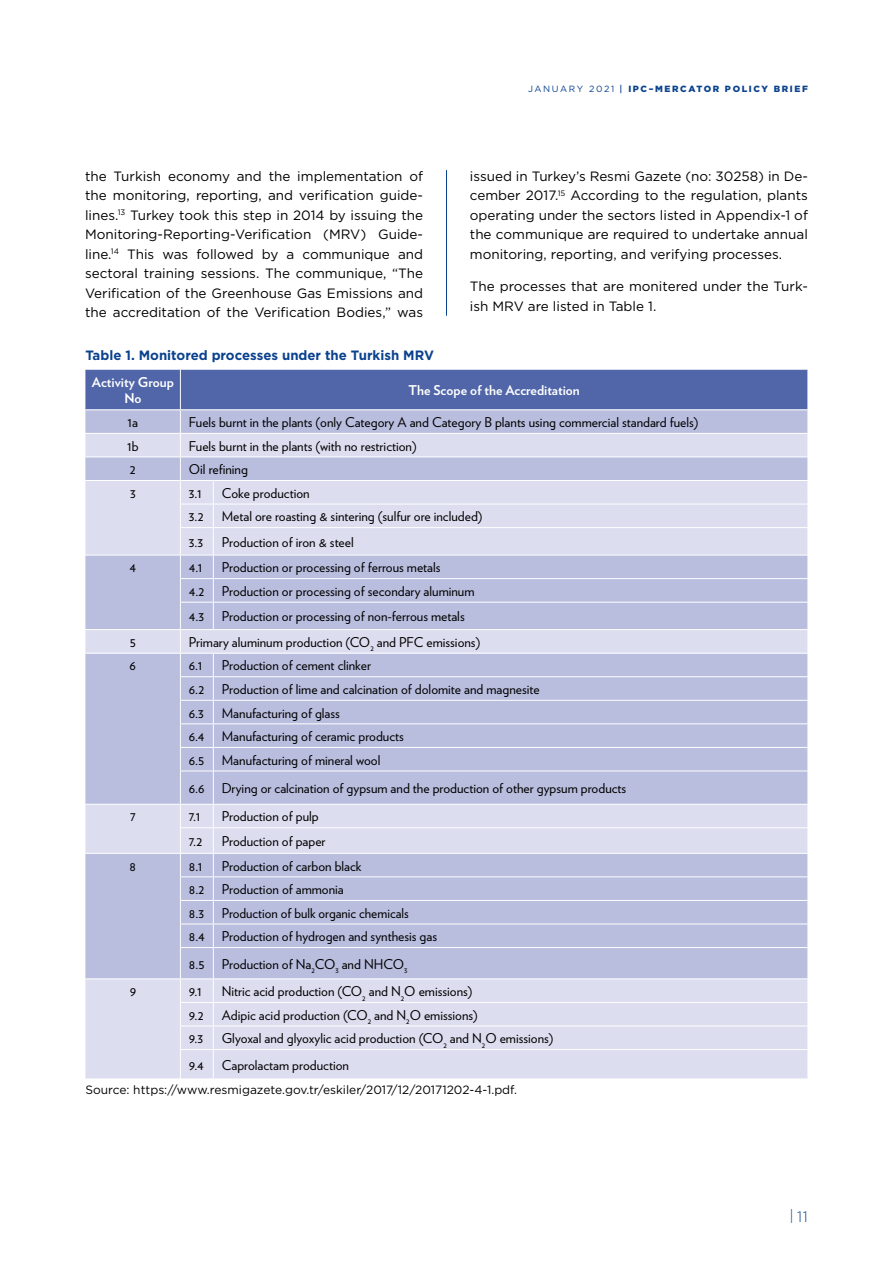
<style>
.page{position:relative;width:893px;height:1263px;background:#fff}
.page>*{position:absolute;margin:0;border:0;box-sizing:border-box;transform-origin:0 0}
.t1{font:300 15px "Gotham";color:#0b428e}
.t2{font:13.5px "Verlag";color:#000}
.t3{font:13.5px/19.5px "Gotham";color:#000;text-align:justify}
.t4{font:700 13.5px "Gotham";color:#0b428e}
.t5{font:700 13.5px/16.5px "Verlag";color:#fff;text-align:center}
.t6{font:12px "Gotham";color:#000}
.t7{font:900 9px "Gotham";letter-spacing:.18em;color:#0b428e}
.s1{font-weight:400}
.s2{font-weight:500}
</style>
<div class="page">
<hr style="left:446px;top:170px;width:1px;height:146px;background:#0b428e">
<svg style="left:85px;top:771px;width:722px;height:307px;background:#cacce6"></svg>
<hr style="left:180px;top:771px;width:33px;height:1px;background:#fff">
<hr style="left:180px;top:771px;width:1px;height:33px;background:#fff">
<hr style="left:213px;top:771px;width:595px;height:1px;background:#fff">
<hr style="left:213px;top:771px;width:1px;height:33px;background:#fff">
<hr style="left:85px;top:804px;width:95px;height:1px;background:#fff">
<hr style="left:180px;top:804px;width:33px;height:1px;background:#fff">
<hr style="left:213px;top:804px;width:595px;height:1px;background:#fff">
<hr style="left:180px;top:827px;width:33px;height:1px;background:#fff">
<hr style="left:213px;top:827px;width:595px;height:1px;background:#fff">
<hr style="left:85px;top:853px;width:95px;height:1px;background:#fff">
<hr style="left:180px;top:853px;width:33px;height:1px;background:#fff">
<hr style="left:213px;top:853px;width:595px;height:1px;background:#fff">
<hr style="left:180px;top:876px;width:33px;height:1px;background:#fff">
<hr style="left:213px;top:876px;width:595px;height:1px;background:#fff">
<hr style="left:180px;top:900px;width:33px;height:1px;background:#fff">
<hr style="left:213px;top:900px;width:595px;height:1px;background:#fff">
<hr style="left:180px;top:924px;width:33px;height:1px;background:#fff">
<svg style="left:180px;top:805px;width:1px;height:142px"></svg>
<hr style="left:213px;top:924px;width:595px;height:1px;background:#fff">
<svg style="left:213px;top:805px;width:1px;height:142px"></svg>
<hr style="left:180px;top:947px;width:33px;height:1px;background:#fff">
<hr style="left:180px;top:948px;width:1px;height:30px;background:#fff">
<hr style="left:213px;top:947px;width:595px;height:1px;background:#fff">
<hr style="left:213px;top:948px;width:1px;height:30px;background:#fff">
<hr style="left:85px;top:978px;width:95px;height:1px;background:#fff">
<hr style="left:180px;top:978px;width:33px;height:1px;background:#fff">
<hr style="left:213px;top:978px;width:595px;height:1px;background:#fff">
<hr style="left:180px;top:1002px;width:33px;height:1px;background:#fff">
<hr style="left:213px;top:1002px;width:595px;height:1px;background:#fff">
<hr style="left:180px;top:1026px;width:33px;height:1px;background:#fff">
<hr style="left:213px;top:1026px;width:595px;height:1px;background:#fff">
<hr style="left:180px;top:1049px;width:33px;height:1px;background:#fff">
<svg style="left:180px;top:979px;width:1px;height:99px"></svg>
<hr style="left:213px;top:1049px;width:595px;height:1px;background:#fff">
<svg style="left:213px;top:979px;width:1px;height:99px"></svg>
<svg style="left:85px;top:370px;width:723px;height:401px;background:#bbc0de"></svg>
<svg style="left:807px;top:805px;width:1px;height:142px"></svg>
<svg style="left:807px;top:979px;width:1px;height:99px"></svg>
<p class="t7" style="left:528px;top:83px;width:281px"><span class="s1">JANUARY 2021</span> <span class="s2">|</span> IPC–MERCATOR POLICY BRIEF</p>
<p class="t3" style="left:85px;top:166px;width:340px">the Turkish economy and the implementation of the monitoring, reporting, and verification guide&shy;lines.<sup>13</sup> Turkey took this step in 2014 by issuing the Monitoring-Reporting-Verification (MRV) Guide&shy;line.<sup>14</sup> This was followed by a communique and sectoral training sessions. The communique, “The Verification of the Greenhouse Gas Emissions and the accreditation of the Verification Bodies,” was</p>
<p class="t3" style="left:470px;top:166px;width:340px">issued in Turkey’s Resmi Gazete (no: 30258) in De&shy;cember 2017.<sup>15</sup> According to the regulation, plants operating under the sectors listed in Appendix-1 of the communique are required to undertake annual monitoring, reporting, and verifying processes.</p>
<p class="t3" style="left:470px;top:276px;width:340px">The processes that are monitered under the Turk&shy;ish MRV are listed in Table 1.</p>
<p class="t4" style="left:85px;top:346px;width:350px">Table 1. Monitored processes under the Turkish MRV</p>
<p class="t5" style="left:92px;top:373px;width:83px">Activity Group<br>No</p>
<p class="t5" style="left:408px;top:381px;width:173px">The Scope of the Accreditation</p>
<p class="t2" style="left:128px;top:412px;width:12px">1a</p>
<p class="t2" style="left:189px;top:412px;width:511px">Fuels burnt in the plants (only Category A and Category B plants using commercial standard fuels)</p>
<p class="t2" style="left:127px;top:436px;width:13px">1b</p>
<p class="t2" style="left:189px;top:436px;width:229px">Fuels burnt in the plants (with no restriction)</p>
<p class="t2" style="left:130px;top:459px;width:7px">2</p>
<p class="t2" style="left:189px;top:459px;width:61px">Oil refining</p>
<p class="t2" style="left:130px;top:483px;width:7px">3</p>
<p class="t2" style="left:189px;top:483px;width:14px">3.1</p>
<p class="t2" style="left:222px;top:483px;width:89px">Coke production</p>
<p class="t2" style="left:189px;top:506px;width:16px">3.2</p>
<p class="t2" style="left:222px;top:506px;width:262px">Metal ore roasting &amp; sintering (sulfur ore included)</p>
<p class="t2" style="left:189px;top:532px;width:16px">3.3</p>
<p class="t2" style="left:222px;top:532px;width:133px">Production of iron &amp; steel</p>
<p class="t2" style="left:130px;top:557px;width:8px">4</p>
<p class="t2" style="left:189px;top:557px;width:15px">4.1</p>
<p class="t2" style="left:222px;top:557px;width:220px">Production or processing of ferrous metals</p>
<p class="t2" style="left:189px;top:581px;width:17px">4.2</p>
<p class="t2" style="left:222px;top:581px;width:254px">Production or processing of secondary aluminum</p>
<p class="t2" style="left:189px;top:606px;width:17px">4.3</p>
<p class="t2" style="left:222px;top:606px;width:244px">Production or processing of non-ferrous metals</p>
<p class="t2" style="left:130px;top:632px;width:8px">5</p>
<p class="t2" style="left:189px;top:632px;width:293px">Primary aluminum production (CO<sub>2</sub> and PFC emissions)</p>
<p class="t2" style="left:130px;top:655px;width:8px">6</p>
<p class="t2" style="left:189px;top:655px;width:15px">6.1</p>
<p class="t2" style="left:222px;top:655px;width:151px">Production of cement clinker</p>
<p class="t2" style="left:189px;top:679px;width:17px">6.2</p>
<p class="t2" style="left:222px;top:679px;width:319px">Production of lime and calcination of dolomite and magnesite</p>
<p class="t2" style="left:189px;top:702px;width:17px">6.3</p>
<p class="t2" style="left:222px;top:702px;width:120px">Manufacturing of glass</p>
<p class="t2" style="left:189px;top:726px;width:17px">6.4</p>
<p class="t2" style="left:222px;top:726px;width:183px">Manufacturing of ceramic products</p>
<p class="t2" style="left:189px;top:750px;width:17px">6.5</p>
<p class="t2" style="left:222px;top:750px;width:160px">Manufacturing of mineral wool</p>
<p class="t2" style="left:189px;top:778px;width:17px">6.6</p>
<p class="t2" style="left:222px;top:778px;width:406px">Drying or calcination of gypsum and the production of other gypsum products</p>
<p class="t2" style="left:130px;top:806px;width:7px">7</p>
<p class="t2" style="left:189px;top:806px;width:13px">7.1</p>
<p class="t2" style="left:222px;top:806px;width:98px">Production of pulp</p>
<p class="t2" style="left:189px;top:831px;width:15px">7.2</p>
<p class="t2" style="left:222px;top:831px;width:105px">Production of paper</p>
<p class="t2" style="left:130px;top:855px;width:8px">8</p>
<p class="t2" style="left:189px;top:855px;width:15px">8.1</p>
<p class="t2" style="left:222px;top:855px;width:141px">Production of carbon black</p>
<p class="t2" style="left:189px;top:879px;width:17px">8.2</p>
<p class="t2" style="left:222px;top:879px;width:123px">Production of ammonia</p>
<p class="t2" style="left:189px;top:903px;width:17px">8.3</p>
<p class="t2" style="left:222px;top:903px;width:188px">Production of bulk organic chemicals</p>
<p class="t2" style="left:189px;top:926px;width:17px">8.4</p>
<p class="t2" style="left:222px;top:926px;width:217px">Production of hydrogen and synthesis gas</p>
<p class="t2" style="left:189px;top:954px;width:17px">8.5</p>
<p class="t2" style="left:222px;top:954px;width:187px">Production of Na<sub>2</sub>CO<sub>3</sub> and NHCO<sub>3</sub></p>
<p class="t2" style="left:130px;top:981px;width:8px">9</p>
<p class="t2" style="left:189px;top:981px;width:14px">9.1</p>
<p class="t2" style="left:222px;top:981px;width:252px">Nitric acid production (CO<sub>2</sub> and N<sub>2</sub>O emissions)</p>
<p class="t2" style="left:189px;top:1005px;width:16px">9.2</p>
<p class="t2" style="left:222px;top:1005px;width:258px">Adipic acid production (CO<sub>2</sub> and N<sub>2</sub>O emissions)</p>
<p class="t2" style="left:189px;top:1028px;width:16px">9.3</p>
<p class="t2" style="left:222px;top:1028px;width:333px">Glyoxal and glyoxylic acid production (CO<sub>2</sub> and N<sub>2</sub>O emissions)</p>
<p class="t2" style="left:189px;top:1055px;width:16px">9.4</p>
<p class="t2" style="left:222px;top:1055px;width:129px">Caprolactam production</p>
<p class="t6" style="left:85px;top:1082px;width:433px">Source: https://www.resmigazete.gov.tr/eskiler/2017/12/20171202-4-1.pdf.</p>
<p class="t1" style="left:789px;top:1207px;width:20px">|11</p>
</div>
